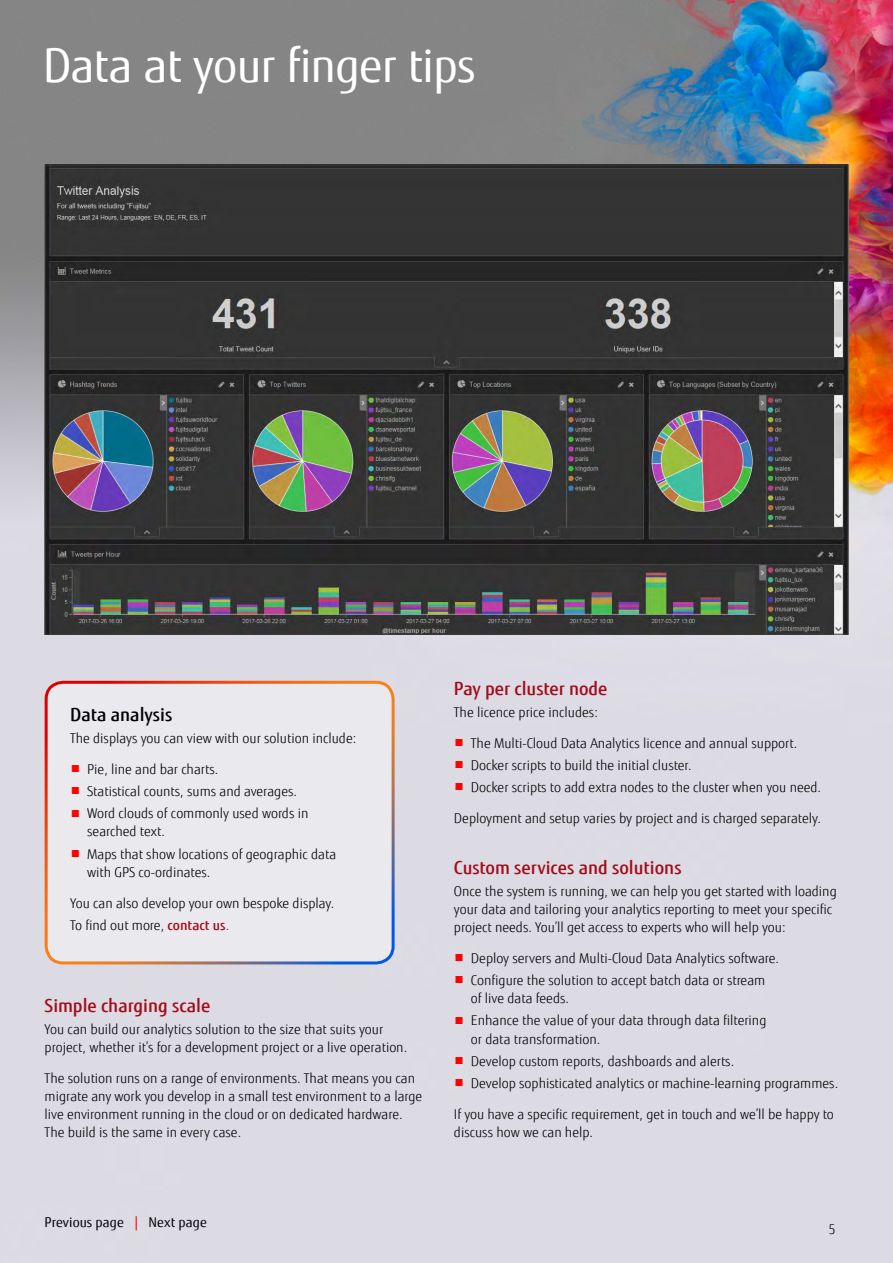
<style>
.page{position:relative;width:893px;height:1263px;background:#fff}
.page>*{position:absolute;margin:0;border:0;box-sizing:border-box;transform-origin:0 0}
.Innen_Copy{font:46.5px "Fujitsu Sans";letter-spacing:-.015em;color:#fff}
.IT_Future_subheads{font:500 18px "Fujitsu Sans";color:#a30b1a}
.H2_Span{font:500 18px "Fujitsu Sans";color:#000}
.IT_Future_subheads-2{font:300 13.5px/18px "Fujitsu Sans";color:#000}
.Body{font:300 13.5px/18px "Fujitsu Sans";color:#000}
.Innen_Copy-2{font:13.5px "Fujitsu Sans";letter-spacing:.005em;color:#000}
.s1{color:#f00}
.s2{font-weight:500;color:#a30b1a}
.s3{color:#a30b1a}
</style>
<div class="page">
<img style="left:0;top:0;width:893px;height:1263px">
<div style="left:46px;top:682px;width:347px;height:281px;background:#e9e9ee;border-radius:17px"></div>
<div style="left:45px;top:681px;width:350px;height:283px;border:3px solid #fff;border-radius:17px"></div>
<img style="left:47px;top:167px;width:799px;height:466px">
<p class="Innen_Copy" style="left:43px;top:37px;width:434px">Data at your finger tips</p>
<p class="H2_Span" style="left:70px;top:703px;width:104px">Data analysis</p>
<p class="Body" style="left:70px;top:729px;width:288px">The displays you can view with our solution include:</p>
<p class="Body" style="left:70px;top:760px;width:150px"><span class="s1">■</span> Pie, line and bar charts.</p>
<p class="Body" style="left:70px;top:782px;width:229px"><span class="s1">■</span> Statistical counts, sums and averages.</p>
<p class="Body" style="left:87px;top:805px;width:223px;text-indent:-17px"><span class="s1">■</span> Word clouds of commonly used words in searched text.</p>
<p class="Body" style="left:87px;top:845px;width:251px;text-indent:-17px"><span class="s1">■</span> Maps that show locations of geographic data with GPS co-ordinates.</p>
<p class="Body" style="left:70px;top:894px;width:266px">You can also develop your own bespoke display.</p>
<p class="Body" style="left:70px;top:916px;width:161px">To find out more, <span class="s2">contact us</span><span class="s3">.</span></p>
<p class="IT_Future_subheads" style="left:45px;top:994px;width:167px">Simple charging scale</p>
<p class="IT_Future_subheads-2" style="left:45px;top:1020px;width:364px">You can build our analytics solution to the size that suits your project, whether it’s for a development project or a live operation.</p>
<p class="IT_Future_subheads-2" style="left:45px;top:1069px;width:379px">The solution runs on a range of environments. That means you can migrate any work you develop in a small test environment to a large live environment running in the cloud or on dedicated hardware.<br>The build is the same in every case.</p>
<p class="Innen_Copy-2" style="left:45px;top:1214px;width:164px">Previous page <span class="s1">|</span> Next page</p>
<p class="IT_Future_subheads" style="left:454px;top:677px;width:155px">Pay per cluster node</p>
<p class="IT_Future_subheads-2" style="left:454px;top:703px;width:145px">The licence price includes:</p>
<p class="IT_Future_subheads-2" style="left:454px;top:734px;width:345px"><span class="s1">■</span> The Multi-Cloud Data Analytics licence and annual support.</p>
<p class="IT_Future_subheads-2" style="left:454px;top:756px;width:239px"><span class="s1">■</span> Docker scripts to build the initial cluster.</p>
<p class="IT_Future_subheads-2" style="left:454px;top:779px;width:369px"><span class="s1">■</span> Docker scripts to add extra nodes to the cluster when you need.</p>
<p class="IT_Future_subheads-2" style="left:454px;top:809px;width:369px">Deployment and setup varies by project and is charged separately.</p>
<p class="IT_Future_subheads" style="left:454px;top:856px;width:229px">Custom services and solutions</p>
<p class="IT_Future_subheads-2" style="left:454px;top:882px;width:384px">Once the system is running, we can help you get started with loading your data and tailoring your analytics reporting to meet your specific project needs. You’ll get access to experts who will help you:</p>
<p class="IT_Future_subheads-2" style="left:454px;top:949px;width:327px"><span class="s1">■</span> Deploy servers and Multi-Cloud Data Analytics software.</p>
<p class="IT_Future_subheads-2" style="left:471px;top:971px;width:296px;text-indent:-17px"><span class="s1">■</span> Configure the solution to accept batch data or stream of live data feeds.</p>
<p class="IT_Future_subheads-2" style="left:471px;top:1012px;width:297px;text-indent:-17px"><span class="s1">■</span> Enhance the value of your data through data filtering or data transformation.</p>
<p class="IT_Future_subheads-2" style="left:454px;top:1052px;width:282px"><span class="s1">■</span> Develop custom reports, dashboards and alerts.</p>
<p class="IT_Future_subheads-2" style="left:454px;top:1074px;width:386px"><span class="s1">■</span> Develop sophisticated analytics or machine-learning programmes.</p>
<p class="IT_Future_subheads-2" style="left:454px;top:1105px;width:381px">If you have a specific requirement, get in touch and we’ll be happy to discuss how we can help.</p>
<p class="IT_Future_subheads-2" style="left:828px;top:1221px;width:9px">5</p>
</div>
